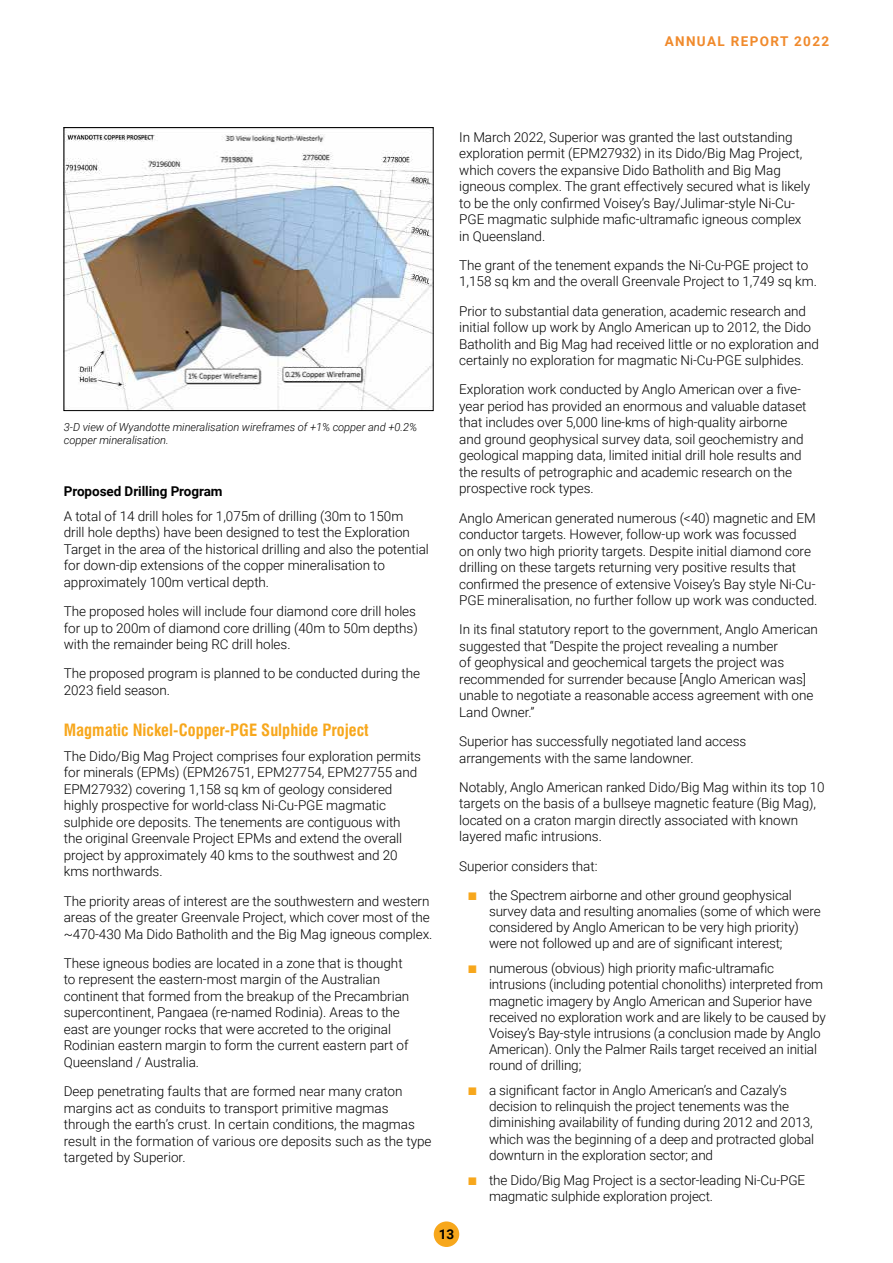
<style>
.page{position:relative;width:893px;height:1263px;background:#fff}
.page>*{position:absolute;margin:0;border:0;box-sizing:border-box;transform-origin:0 0}
.t1{font:700 condensed 16.5px "Swiss 721 BT";color:#f7a71c}
.t2{font:300 13.5px/16.5px "Roboto";letter-spacing:-.005em;color:#000}
.t3{font:700 13.5px "Roboto";letter-spacing:-.005em;color:#000}
.t4{font:700 13.5px "Roboto";letter-spacing:.1em;color:#f08a2c}
.t5{font:italic 300 11.1px/13.4px "Roboto";letter-spacing:-.005em;color:#000}
</style>
<div class="page">
<img style="left:66px;top:134px;width:365px;height:275px">
<div style="left:64px;top:127px;width:369px;height:284px;border:1px solid #000"></div>
<div style="left:434px;top:1221px;width:25px;height:26px;background:#f7a71c;border-radius:50%"></div>
<p class="t4" style="left:665px;top:32px;width:166px">ANNUAL REPORT 2022</p>
<p class="t5" style="left:64px;top:420px;width:355px">3-D view of Wyandotte mineralisation wireframes of +1% copper and +0.2% copper mineralisation.</p>
<p class="t3" style="left:64px;top:482px;width:160px">Proposed Drilling Program</p>
<p class="t2" style="left:64px;top:507px;width:367px">A total of 14 drill holes for 1,075m of drilling (30m to 150m<br>drill hole depths) have been designed to test the Exploration Target in the area of the historical drilling and also the potential for down-dip extensions of the copper mineralisation to approximately 100m vertical depth.</p>
<p class="t2" style="left:64px;top:602px;width:355px">The proposed holes will include four diamond core drill holes for up to 200m of diamond core drilling (40m to 50m depths) with the remainder being RC drill holes.</p>
<p class="t2" style="left:64px;top:665px;width:358px">The proposed program is planned to be conducted during the<br>2023 field season.</p>
<p class="t1" style="left:64px;top:720px;width:306px">Magmatic Nickel-Copper-PGE Sulphide Project</p>
<p class="t2" style="left:64px;top:747px;width:359px">The Dido/Big Mag Project comprises four exploration permits for minerals (EPMs) (EPM26751, EPM27754, EPM27755 and EPM27932) covering 1,158 sq km of geology considered highly prospective for world-class Ni-Cu-PGE magmatic sulphide ore deposits. The tenements are contiguous with the original Greenvale Project EPMs and extend the overall project by approximately 40 kms to the southwest and 20 kms northwards.</p>
<p class="t2" style="left:64px;top:892px;width:370px">The priority areas of interest are the southwestern and western areas of the greater Greenvale Project, which cover most of the ~470-430 Ma Dido Batholith and the Big Mag igneous complex.</p>
<p class="t2" style="left:64px;top:954px;width:347px">These igneous bodies are located in a zone that is thought to represent the eastern-most margin of the Australian continent that formed from the breakup of the Precambrian supercontinent, Pangaea (re-named Rodinia). Areas to the east are younger rocks that were accreted to the original Rodinian eastern margin to form the current eastern part of Queensland / Australia.</p>
<p class="t2" style="left:64px;top:1083px;width:369px">Deep penetrating faults that are formed near many craton margins act as conduits to transport primitive magmas through the earth’s crust. In certain conditions, the magmas result in the formation of various ore deposits such as the type targeted by Superior.</p>
<p class="t2" style="left:459px;top:128px;width:352px">In March 2022, Superior was granted the last outstanding exploration permit (EPM27932) in its Dido/Big Mag Project, which covers the expansive Dido Batholith and Big Mag igneous complex. The grant effectively secured what is likely to be the only confirmed Voisey’s Bay/Julimar-style Ni-Cu-PGE magmatic sulphide mafic-ultramafic igneous complex in Queensland.</p>
<p class="t2" style="left:459px;top:256px;width:359px">The grant of the tenement expands the Ni-Cu-PGE project to<br>1,158 sq km and the overall Greenvale Project to 1,749 sq km.</p>
<p class="t2" style="left:459px;top:302px;width:361px">Prior to substantial data generation, academic research and initial follow up work by Anglo American up to 2012, the Dido Batholith and Big Mag had received little or no exploration and certainly no exploration for magmatic Ni-Cu-PGE sulphides.</p>
<p class="t2" style="left:459px;top:381px;width:349px">Exploration work conducted by Anglo American over a five&shy;year period has provided an enormous and valuable dataset that includes over 5,000 line-kms of high-quality airborne and ground geophysical survey data, soil geochemistry and geological mapping data, limited initial drill hole results and the results of petrographic and academic research on the prospective rock types.</p>
<p class="t2" style="left:459px;top:509px;width:360px">Anglo American generated numerous (&lt;40) magnetic and EM conductor targets. However, follow-up work was focussed<br>on only two high priority targets. Despite initial diamond core drilling on these targets returning very positive results that confirmed the presence of extensive Voisey’s Bay style Ni-Cu-PGE mineralisation, no further follow up work was conducted.</p>
<p class="t2" style="left:459px;top:621px;width:360px">In its final statutory report to the government, Anglo American suggested that “Despite the project revealing a number<br>of geophysical and geochemical targets the project was recommended for surrender because [Anglo American was] unable to negotiate a reasonable access agreement with one Land Owner.”</p>
<p class="t2" style="left:459px;top:733px;width:289px">Superior has successfully negotiated land access arrangements with the same landowner.</p>
<p class="t2" style="left:459px;top:778px;width:367px">Notably, Anglo American ranked Dido/Big Mag within its top 10 targets on the basis of a bullseye magnetic feature (Big Mag), located on a craton margin directly associated with known layered mafic intrusions.</p>
<p class="t2" style="left:489px;top:851px;width:304px;line-height:29.1px;text-indent:-30px">Superior considers that:<br>the Spectrem airborne and other ground geophysical</p>
<p class="t2" style="left:489px;top:903px;width:333px">survey data and resulting anomalies (some of which were considered by Anglo American to be very high priority) were not followed up and are of significant interest;</p>
<p class="t2" style="left:489px;top:960px;width:338px">numerous (obvious) high priority mafic-ultramafic intrusions (including potential chonoliths) interpreted from magnetic imagery by Anglo American and Superior have received no exploration work and are likely to be caused by Voisey’s Bay-style intrusions (a conclusion made by Anglo American). Only the Palmer Rails target received an initial round of drilling;</p>
<p class="t2" style="left:489px;top:1082px;width:327px">a significant factor in Anglo American’s and Cazaly’s decision to relinquish the project tenements was the diminishing availability of funding during 2012 and 2013, which was the beginning of a deep and protracted global downturn in the exploration sector; and</p>
<p class="t2" style="left:489px;top:1171px;width:318px">the Dido/Big Mag Project is a sector-leading Ni-Cu-PGE magmatic sulphide exploration project.</p>
<p class="t3" style="left:439px;top:1225px;width:17px">13</p>
</div>
